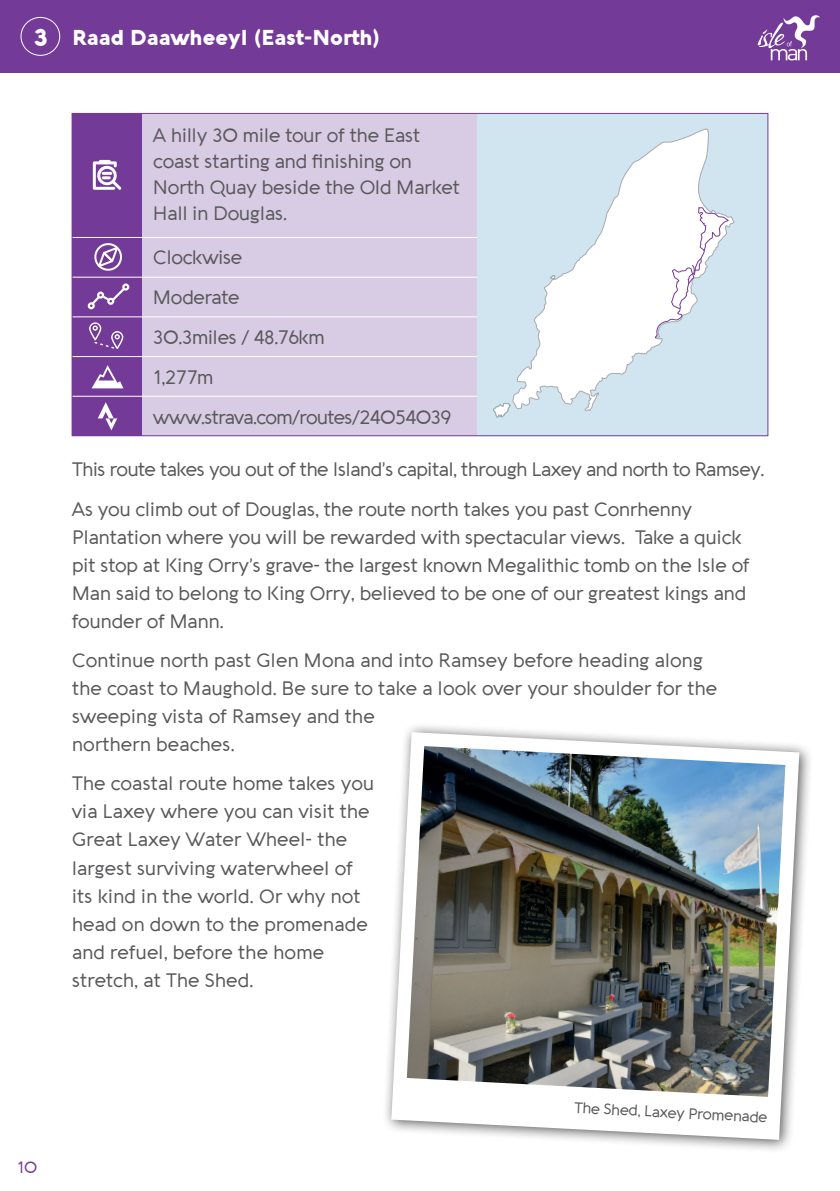
<style>
.page{position:relative;width:840px;height:1191px;background:#fff}
.page>*{position:absolute;margin:0;border:0;box-sizing:border-box;transform-origin:0 0}
.t1{font:900 24px "Aquawax";color:#fff}
.t2{font:900 21px "Aquawax";color:#fff}
.t3{font:19px/28px "Aquawax";letter-spacing:-.005em;color:#57585a}
.t4{font:19px/39.4px "Aquawax";letter-spacing:-.025em;color:#57585a}
.t5{font:16px "Aquawax";color:#743a97}
.t6{font:15px "Aquawax";color:#57585a}
</style>
<div class="page">
<div style="left:476px;top:113px;width:291px;height:322px;background:#d0e5ef"></div>
<div style="left:0;top:0;width:839px;height:73px;background:#743a97"></div>
<div style="left:72px;top:113px;width:404px;height:323px;background:#d7cce4"></div>
<div style="left:72px;top:113px;width:70px;height:323px;background:#743a97"></div>
<svg style="left:89px;top:322px;width:34px;height:27px"></svg>
<svg style="left:92px;top:365px;width:31px;height:23px"></svg>
<svg style="left:98px;top:402px;width:19px;height:28px"></svg>
<svg style="left:93px;top:160px;width:28px;height:30px"></svg>
<svg style="left:94px;top:243px;width:28px;height:28px"></svg>
<div style="left:88px;top:302px;width:7px;height:7px;border:2px solid #fff;border-radius:50%"></div>
<div style="left:122px;top:283px;width:7px;height:7px;border:2px solid #fff;border-radius:50%"></div>
<svg style="left:89px;top:286px;width:38px;height:21px"></svg>
<svg style="left:512px;top:129px;width:221px;height:282px"></svg>
<svg style="left:493px;top:403px;width:17px;height:14px"></svg>
<svg style="left:549px;top:275px;width:6px;height:4px"></svg>
<svg style="left:654px;top:207px;width:74px;height:132px"></svg>
<hr style="left:72px;top:237px;width:404px;height:1px;background:#fff">
<hr style="left:72px;top:277px;width:404px;height:1px;background:#fff">
<hr style="left:72px;top:316px;width:404px;height:1px;background:#fff">
<hr style="left:72px;top:356px;width:404px;height:1px;background:#fff">
<hr style="left:72px;top:396px;width:404px;height:1px;background:#fff">
<div style="left:381px;top:722px;width:431px;height:431px;background:#231f20;opacity:.75"></div>
<img style="left:384px;top:725px;width:421px;height:421px">
<div style="left:20px;top:17px;width:40px;height:39px;border:1px solid #fff;border-radius:50%"></div>
<svg style="left:757px;top:15px;width:62px;height:45px"></svg>
<p class="t1" style="left:33px;top:21px;width:16px">3</p>
<p class="t2" style="left:72px;top:23px;width:309px">Raad Daawheeyl (East-North)</p>
<p class="t3" style="left:153px;top:122px;width:308px;line-height:26px">A hilly 30 mile tour of the East coast starting and finishing on<br>North Quay beside the Old Market<br>Hall in Douglas.</p>
<p class="t3" style="left:153px;top:238px;width:299px;line-height:39.8px">Clockwise<br>Moderate<br>30.3miles / 48.76km<br>1,277m www.strava.com/routes/24054039</p>
<p class="t4" style="left:72px;top:450px;width:693px">This route takes you out of the Island’s capital, through Laxey and north to Ramsey.<br>As you climb out of Douglas, the route north takes you past Conrhenny</p>
<p class="t3" style="left:72px;top:523px;width:678px">Plantation where you will be rewarded with spectacular views. Take a quick pit stop at King Orry’s grave- the largest known Megalithic tomb on the Isle of Man said to belong to King Orry, believed to be one of our greatest kings and founder of Mann.</p>
<p class="t3" style="left:72px;top:646px;width:646px">Continue north past Glen Mona and into Ramsey before heading along the coast to Maughold. Be sure to take a look over your shoulder for the sweeping vista of Ramsey and the<br>northern beaches.</p>
<p class="t3" style="left:72px;top:769px;width:303px">The coastal route home takes you via Laxey where you can visit the<br>Great Laxey Water Wheel- the largest surviving waterwheel of its kind in the world. Or why not head on down to the promenade and refuel, before the home stretch, at The Shed.</p>
<p class="t5" style="left:17px;top:1157px;width:22px">10</p>
<p class="t6" style="left:574px;top:1098px;width:195px;rotate:3deg">The Shed, Laxey Promenade</p>
</div>
